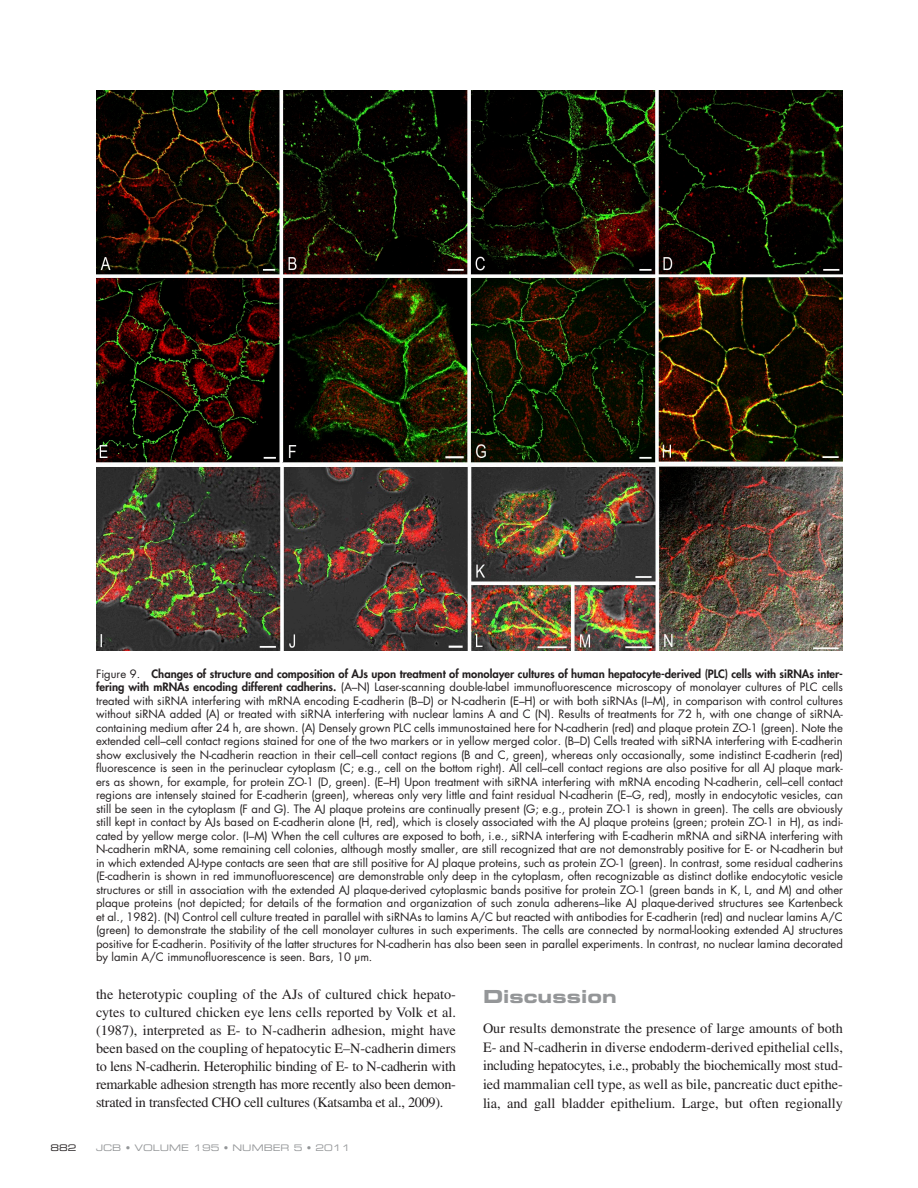
<style>
.page{position:relative;width:918px;height:1188px;background:#fff}
.page>*{position:absolute;margin:0;border:0;box-sizing:border-box;transform-origin:0 0}
.t1{font:18px "Eurostile LT Std Bold Ex 2";letter-spacing:.005em;color:#949698}
.t2{font:14.25px/18px "Times LT Std";letter-spacing:-.01em;color:#231f20;text-align:justify}
.t3{font:11.25px/13.5px "Futura Std";color:#231f20;text-align:justify}
.t4{font:9px "Eurostile LT Std Ex 2";color:#949698}
.t5{font:9px "Eurostile LT Std Ex 2";color:#231f20}
.s1{font-weight:800}
</style>
<div class="page">
<img style="left:96px;top:90px;width:747px;height:561px">
<p class="t3" style="left:96px;top:667px;width:749px">Figure 9. <span class="s1">Changes of structure and composition of AJs upon treatment of monolayer cultures of human hepatocyte-derived (PLC) cells with siRNAs inter&shy;fering with mRNAs encoding different cadherins.</span> (A–N) Laser-scanning double-label immunofluorescence microscopy of monolayer cultures of PLC cells treated with siRNA interfering with mRNA encoding E-cadherin (B–D) or N-cadherin (E–H) or with both siRNAs (I–M), in comparison with control cultures without siRNA added (A) or treated with siRNA interfering with nuclear lamins A and C (N). Results of treatments for 72 h, with one change of siRNA&shy;containing medium after 24 h, are shown. (A) Densely grown PLC cells immunostained here for N-cadherin (red) and plaque protein ZO-1 (green). Note the extended cell–cell contact regions stained for one of the two markers or in yellow merged color. (B–D) Cells treated with siRNA interfering with E-cadherin show exclusively the N-cadherin reaction in their cell–cell contact regions (B and C, green), whereas only occasionally, some indistinct E-cadherin (red) fluorescence is seen in the perinuclear cytoplasm (C; e.g., cell on the bottom right). All cell–cell contact regions are also positive for all AJ plaque mark&shy;ers as shown, for example, for protein ZO-1 (D, green). (E–H) Upon treatment with siRNA interfering with mRNA encoding N-cadherin, cell–cell contact regions are intensely stained for E-cadherin (green), whereas only very little and faint residual N-cadherin (E–G, red), mostly in endocytotic vesicles, can still be seen in the cytoplasm (F and G). The AJ plaque proteins are continually present (G; e.g., protein ZO-1 is shown in green). The cells are obviously still kept in contact by AJs based on E-cadherin alone (H, red), which is closely associated with the AJ plaque proteins (green; protein ZO-1 in H), as indi&shy;cated by yellow merge color. (I–M) When the cell cultures are exposed to both, i.e., siRNA interfering with E-cadherin mRNA and siRNA interfering with N-cadherin mRNA, some remaining cell colonies, although mostly smaller, are still recognized that are not demonstrably positive for E- or N-cadherin but in which extended AJ-type contacts are seen that are still positive for AJ plaque proteins, such as protein ZO-1 (green). In contrast, some residual cadherins (E-cadherin is shown in red immunofluorescence) are demonstrable only deep in the cytoplasm, often recognizable as distinct dotlike endocytotic vesicle structures or still in association with the extended AJ plaque-derived cytoplasmic bands positive for protein ZO-1 (green bands in K, L, and M) and other plaque proteins (not depicted; for details of the formation and organization of such zonula adherens–like AJ plaque-derived structures see Kartenbeck et al., 1982). (N) Control cell culture treated in parallel with siRNAs to lamins A/C but reacted with antibodies for E-cadherin (red) and nuclear lamins A/C (green) to demonstrate the stability of the cell monolayer cultures in such experiments. The cells are connected by normal-looking extended AJ structures positive for E-cadherin. Positivity of the latter structures for N-cadherin has also been seen in parallel experiments. In contrast, no nuclear lamina decorated by lamin A/C immunofluorescence is seen. Bars, 10 µm.</p>
<p class="t2" style="left:96px;top:986px;width:362px">the heterotypic coupling of the AJs of cultured chick hepato&shy;cytes to cultured chicken eye lens cells reported by Volk et al. (1987), interpreted as E- to N-cadherin adhesion, might have been based on the coupling of hepatocytic E–N-cadherin dimers to lens N-cadherin. Heterophilic binding of E- to N-cadherin with remarkable adhesion strength has more recently also been demon&shy;strated in transfected CHO cell cultures (Katsamba et al., 2009).</p>
<p class="t5" style="left:50px;top:1142px;width:28px">882</p>
<p class="t4" style="left:96px;top:1142px;width:256px">JCB • VOLUME 195 • NUMBER 5 • 2011</p>
<h1 class="t1" style="left:483px;top:984px;width:135px">Discussion</h1>
<p class="t2" style="left:483px;top:1019px;width:362px;line-height:18.6px">Our results demonstrate the presence of large amounts of both E- and N-cadherin in diverse endoderm-derived epithelial cells, including hepatocytes, i.e., probably the biochemically most stud&shy;ied mammalian cell type, as well as bile, pancreatic duct epithe&shy;lia, and gall bladder epithelium. Large, but often regionally</p>
</div>
